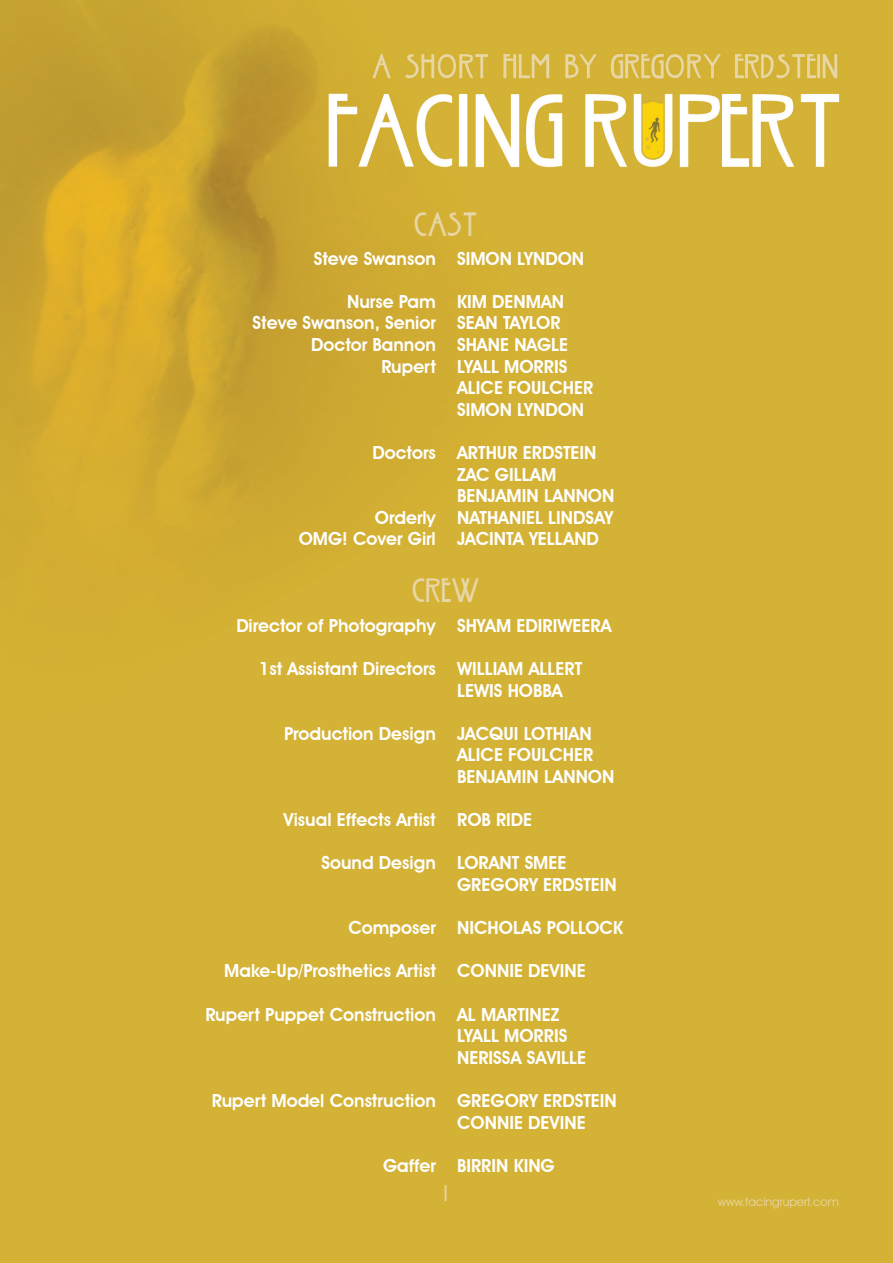
<style>
.page{position:relative;width:893px;height:1263px;background:#fff}
.page>*{position:absolute;margin:0;border:0;box-sizing:border-box;transform-origin:0 0}
.t1{font:27px "Nouveau Normal";color:#e8d6a6}
.t2{font:600 18px/21.6px "Avant Garde IT Cby BT";color:#fff}
.t3{font:18px "Nouveau Normal";color:#e8d6a6}
.t4{font:12px "Avant Garde IT Cby BT";color:#e8d6a6}
</style>
<div class="page">
<img style="left:0;top:0;width:893px;height:1263px">
<h1 class="t1" style="left:415px;top:211px;width:65px">CAST</h1>
<p class="t2" style="left:314px;top:247px;width:124px">Steve Swanson</p>
<p class="t2" style="left:253px;top:290px;width:185px;text-align:right">Nurse Pam<br>Steve Swanson, Senior<br>Doctor Bannon<br>Rupert</p>
<p class="t2" style="left:457px;top:247px;width:129px">SIMON LYNDON</p>
<p class="t2" style="left:457px;top:290px;width:138px">KIM DENMAN<br>SEAN TAYLOR<br>SHANE NAGLE<br>LYALL MORRIS<br>ALICE FOULCHER<br>SIMON LYNDON</p>
<p class="t2" style="left:457px;top:442px;width:159px">ARTHUR ERDSTEIN<br>ZAC GILLAM<br>BENJAMIN LANNON<br>NATHANIEL LINDSAY<br>JACINTA YELLAND</p>
<p class="t2" style="left:372px;top:442px;width:65px">Doctors</p>
<p class="t2" style="left:299px;top:506px;width:139px;text-align:right">Orderly<br>OMG! Cover Girl</p>
<h1 class="t1" style="left:413px;top:577px;width:69px">CREW</h1>
<p class="t2" style="left:236px;top:614px;width:201px">Director of Photography</p>
<p class="t2" style="left:259px;top:658px;width:178px">1st Assistant Directors</p>
<p class="t2" style="left:284px;top:722px;width:153px">Production Design</p>
<p class="t2" style="left:284px;top:809px;width:154px">Visual Effects Artist</p>
<p class="t2" style="left:322px;top:852px;width:116px">Sound Design</p>
<p class="t2" style="left:348px;top:917px;width:89px">Composer</p>
<p class="t2" style="left:224px;top:960px;width:213px">Make-Up/Prosthetics Artist</p>
<p class="t2" style="left:205px;top:1003px;width:232px">Rupert Puppet Construction</p>
<p class="t2" style="left:212px;top:1090px;width:226px">Rupert Model Construction</p>
<p class="t2" style="left:383px;top:1154px;width:54px">Gaffer</p>
<p class="t3" style="left:445px;top:1185px;width:5px">1</p>
<p class="t2" style="left:457px;top:614px;width:156px">SHYAM EDIRIWEERA</p>
<p class="t2" style="left:457px;top:658px;width:127px">WILLIAM ALLERT<br>LEWIS HOBBA</p>
<p class="t2" style="left:457px;top:722px;width:159px">JACQUI LOTHIAN<br>ALICE FOULCHER<br>BENJAMIN LANNON</p>
<p class="t2" style="left:457px;top:809px;width:77px">ROB RIDE</p>
<p class="t2" style="left:457px;top:852px;width:161px">LORANT SMEE<br>GREGORY ERDSTEIN</p>
<p class="t2" style="left:457px;top:917px;width:167px">NICHOLAS POLLOCK</p>
<p class="t2" style="left:457px;top:960px;width:130px">CONNIE DEVINE</p>
<p class="t2" style="left:457px;top:1003px;width:130px">AL MARTINEZ<br>LYALL MORRIS<br>NERISSA SAVILLE</p>
<p class="t2" style="left:457px;top:1090px;width:161px">GREGORY ERDSTEIN<br>CONNIE DEVINE</p>
<p class="t2" style="left:457px;top:1154px;width:99px">BIRRIN KING</p>
<p class="t4" style="left:718px;top:1195px;width:123px">www.facingrupert.com</p>
</div>
